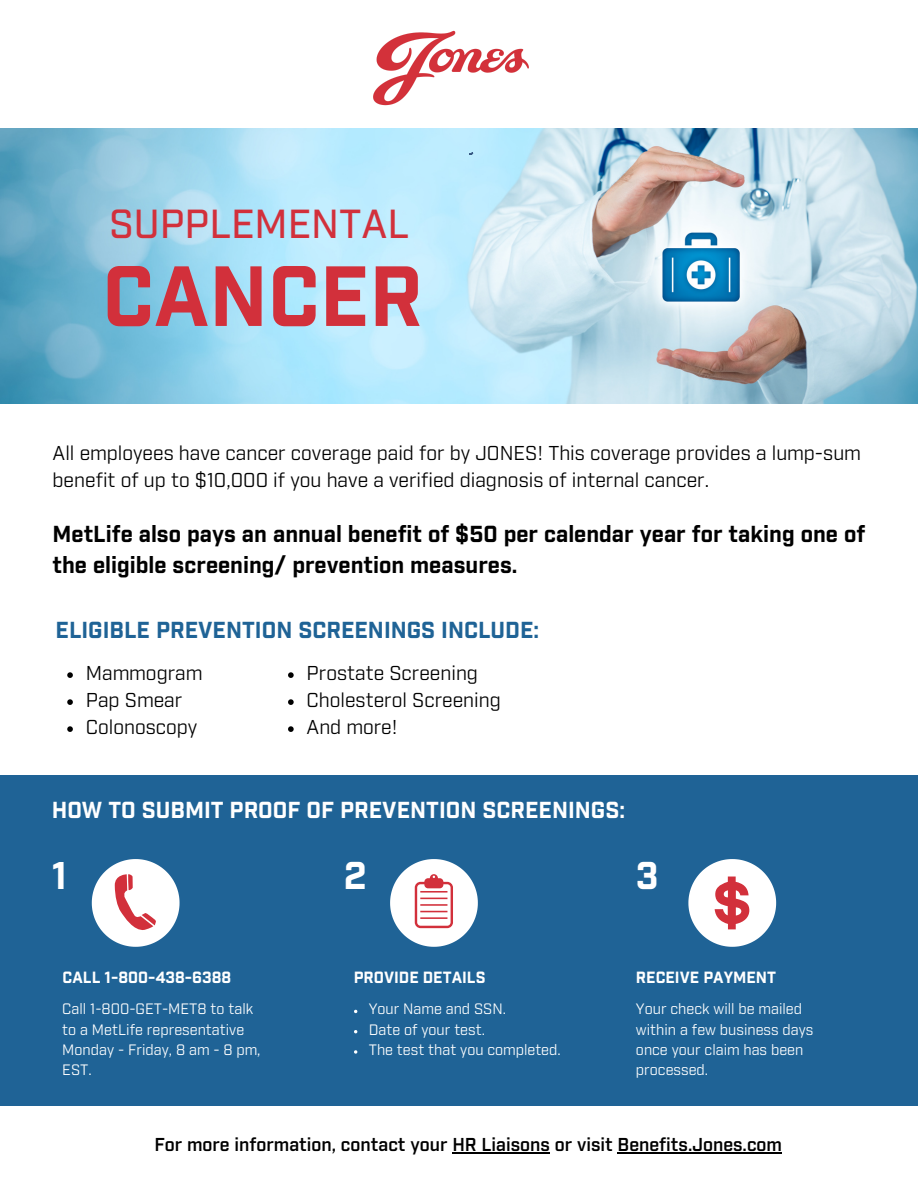
<style>
.page{position:relative;width:918px;height:1188px;background:#fff}
.page>*{position:absolute;margin:0;border:0;box-sizing:border-box;transform-origin:0 0}
.t1{font:700 82.8px "Industry";color:#d2303b}
.t2{font:500 39.45px "Industry";color:#d2303b}
.t3{font:700 37.5px "Industry";color:#fff}
.t4{font:700 22.5px/30.3px "Industry";color:#000}
.t5{font:700 22.5px "Industry";color:#fff}
.t6{font:700 22.5px "Industry";color:#1f6396}
.t7{font:19.5px/27px "Industry";color:#000}
.t8{font:600 18.15px "Industry";color:#000}
.t9{font:700 15.75px "Industry";color:#fff}
.t10{font:14.7px/20.2px "Industry";color:#fff}
</style>
<div class="page">
<img style="left:0;top:129px;width:918px;height:274px">
<img style="left:354px;top:30px;width:194px;height:135px">
<div style="left:0;top:775px;width:918px;height:331px;background:#1f6396"></div>
<svg style="left:92px;top:859px;width:88px;height:88px"></svg>
<svg style="left:688px;top:859px;width:88px;height:88px"></svg>
<svg style="left:390px;top:859px;width:88px;height:88px"></svg>
<svg style="left:354px;top:1050px;width:3px;height:4px"></svg>
<svg style="left:67px;top:672px;width:6px;height:6px"></svg>
<svg style="left:67px;top:699px;width:6px;height:6px"></svg>
<svg style="left:67px;top:726px;width:6px;height:6px"></svg>
<hr style="left:452px;top:1152px;width:98px;height:1px;background:#000">
<hr style="left:618px;top:1152px;width:164px;height:1px;background:#000">
<svg style="left:288px;top:672px;width:6px;height:6px"></svg>
<svg style="left:288px;top:699px;width:6px;height:6px"></svg>
<svg style="left:288px;top:726px;width:6px;height:6px"></svg>
<p class="t2" style="left:109px;top:207px;width:302px">SUPPLEMENTAL</p>
<p class="t1" style="left:103px;top:261px;width:322px">CANCER</p>
<p class="t7" style="left:53px;top:441px;width:810px">All employees have cancer coverage paid for by JONES! This coverage provides a lump-sum benefit of up to $10,000 if you have a verified diagnosis of internal cancer.</p>
<p class="t4" style="left:53px;top:521px;width:814px">MetLife also pays an annual benefit of $50 per calendar year for taking one of the eligible screening/ prevention measures.</p>
<p class="t6" style="left:56px;top:620px;width:485px">ELIGIBLE PREVENTION SCREENINGS INCLUDE:</p>
<p class="t7" style="left:86px;top:661px;width:118px">Mammogram</p>
<p class="t7" style="left:86px;top:688px;width:98px">Pap Smear</p>
<p class="t7" style="left:86px;top:715px;width:113px">Colonoscopy</p>
<p class="t7" style="left:307px;top:661px;width:173px">Prostate Screening</p>
<p class="t7" style="left:307px;top:688px;width:196px">Cholesterol Screening</p>
<p class="t7" style="left:307px;top:715px;width:93px">And more!</p>
<p class="t5" style="left:52px;top:800px;width:575px">HOW TO SUBMIT PROOF OF PREVENTION SCREENINGS:</p>
<p class="t3" style="left:52px;top:859px;width:17px">1</p>
<p class="t3" style="left:344px;top:859px;width:24px">2</p>
<p class="t3" style="left:636px;top:859px;width:24px">3</p>
<p class="t9" style="left:63px;top:970px;width:170px">CALL 1-800-438-6388</p>
<p class="t9" style="left:636px;top:970px;width:142px">RECEIVE PAYMENT</p>
<p class="t10" style="left:636px;top:1000px;width:179px">Your check will be mailed within a few business days once your claim has been processed.</p>
<p class="t9" style="left:354px;top:970px;width:133px">PROVIDE DETAILS</p>
<p class="t10" style="left:369px;top:1000px;width:139px">Your Name and SSN.</p>
<p class="t10" style="left:369px;top:1020px;width:118px">Date of your test.</p>
<p class="t10" style="left:369px;top:1040px;width:194px">The test that you completed.</p>
<p class="t10" style="left:62px;top:1000px;width:200px">Call 1-800-GET-MET8 to talk to a MetLife representative<br>Monday - Friday, 8 am - 8 pm,<br>EST.</p>
<p class="t8" style="left:154px;top:1137px;width:629px">For more information, contact your HR Liaisons or visit Benefits.Jones.com</p>
</div>
